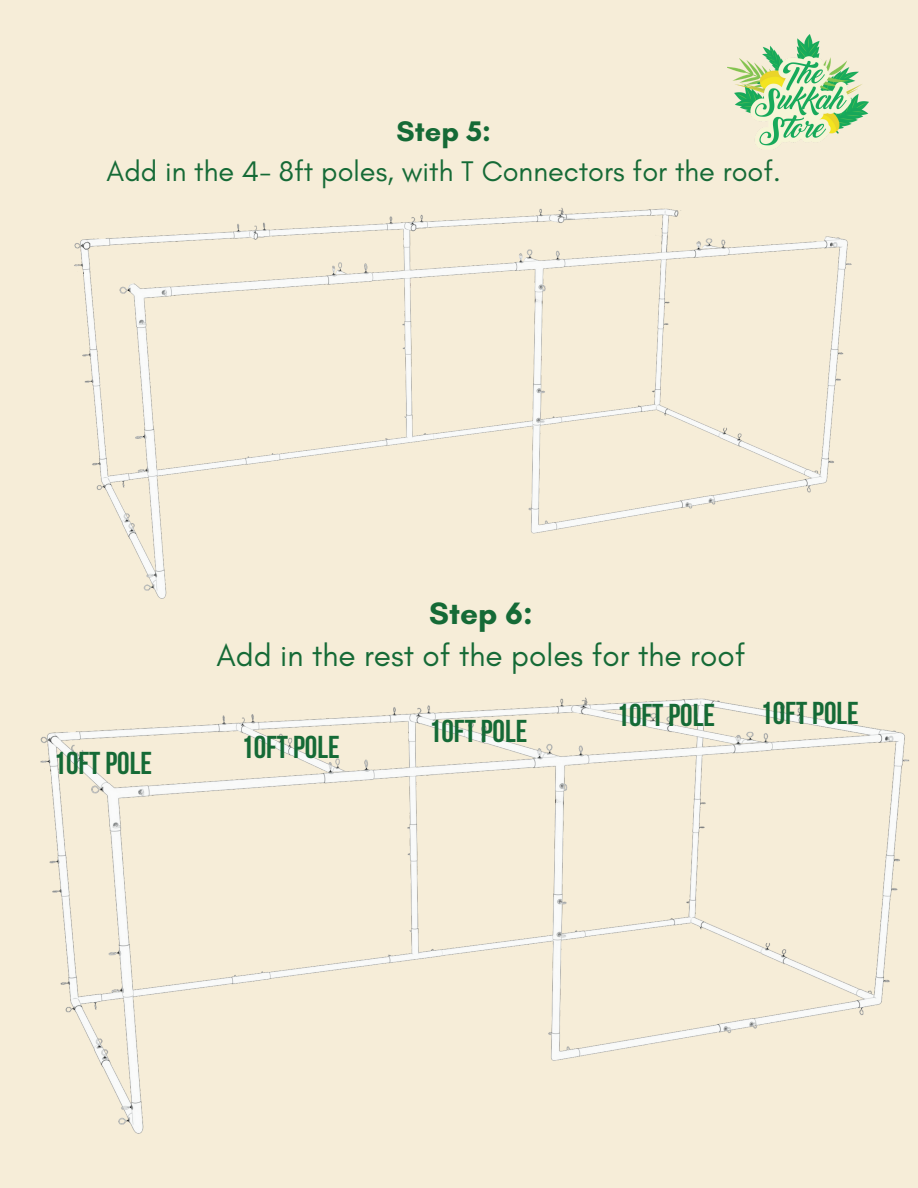
<style>
.page{position:relative;width:918px;height:1188px;background:#f6edd8}
.page>*{position:absolute;margin:0;border:0;box-sizing:border-box;transform-origin:0 0}
.t1{font:700 31.5px "Bebas Neue";color:#156a36}
.t2{font:31.5px "Glacial Indifference";color:#156a36}
.t3{font:700 31.5px "Glacial Indifference";color:#156a36}
.t4{font:28.8px "Glacial Indifference";color:#156a36}
.t5{font:700 28.8px "Glacial Indifference";color:#156a36}
</style>
<div class="page">
<img style="left:74px;top:207px;width:778px;height:392px">
<img style="left:727px;top:35px;width:142px;height:111px">
<img style="left:40px;top:697px;width:870px;height:437px">
<p class="t5" style="left:397px;top:114px;width:96px">Step 5:</p>
<p class="t4" style="left:107px;top:153px;width:676px">Add in the 4- 8ft poles, with T Connectors for the roof.</p>
<p class="t1" style="left:54px;top:750px;width:100px">10FT POLE</p>
<p class="t3" style="left:429px;top:594px;width:105px">Step 6:</p>
<p class="t2" style="left:216px;top:636px;width:530px">Add in the rest of the poles for the roof</p>
<p class="t1" style="left:241px;top:734px;width:100px">10FT POLE</p>
<p class="t1" style="left:429px;top:718px;width:100px">10FT POLE</p>
<p class="t1" style="left:617px;top:702px;width:100px">10FT POLE</p>
<p class="t1" style="left:760px;top:701px;width:100px">10FTPOLE</p>
</div>
